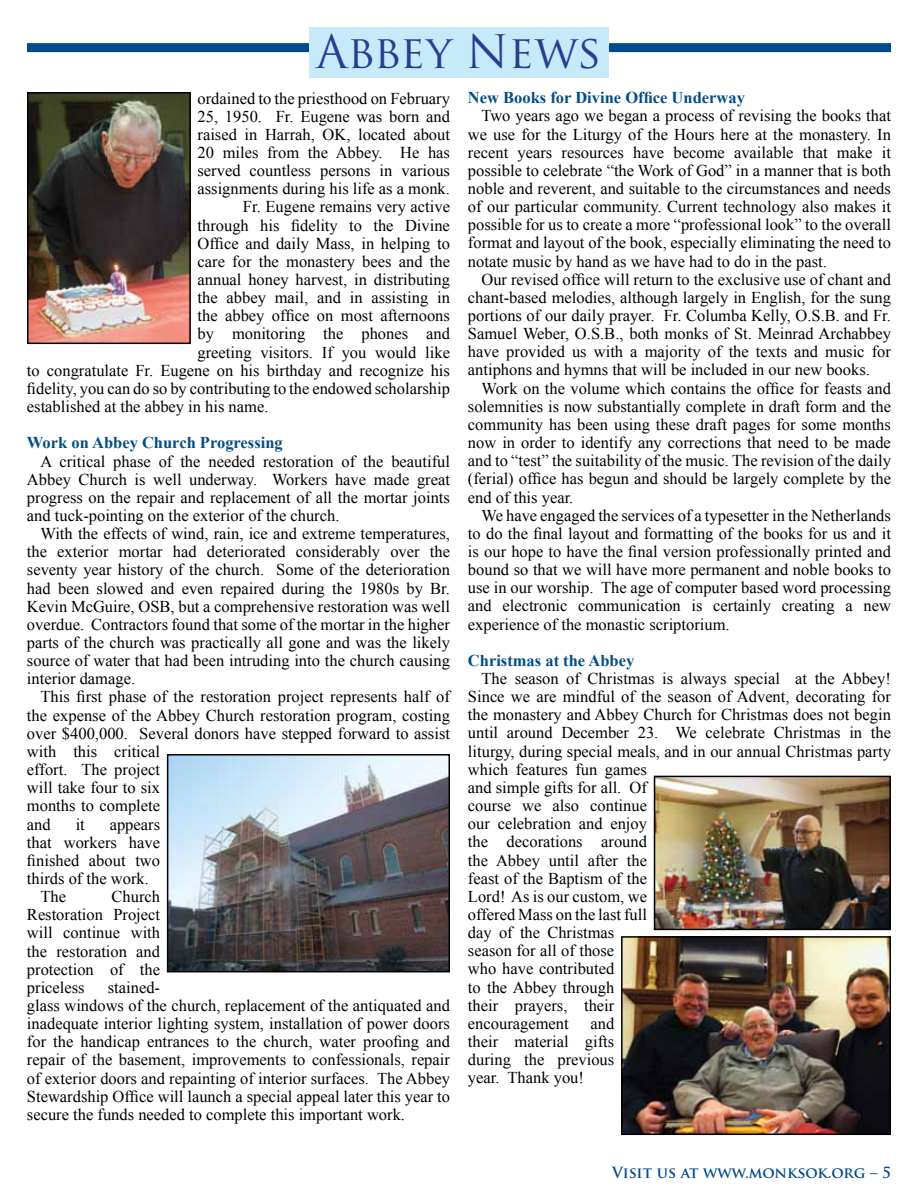
<style>
.page{position:relative;width:918px;height:1188px;background:#fff}
.page>*{position:absolute;margin:0;border:0;box-sizing:border-box;transform-origin:0 0}
.t1{font:45px "Trajan Pro";color:#25408f}
.t2{font:16.5px/18.1px "Times New Roman";color:#000;text-align:justify}
.t3{font:700 16.5px "Times New Roman";color:#004d87}
.t4{font:700 15px "Trajan Pro";letter-spacing:-.005em;color:#004b8d}
</style>
<div class="page">
<div style="left:27px;top:43px;width:864px;height:9px;background:#004b8d"></div>
<div style="left:309px;top:27px;width:300px;height:50px;background:#c7eafb"></div>
<img style="left:30px;top:95px;width:158px;height:246px">
<div style="left:27px;top:92px;width:164px;height:252px;border:2px solid #000"></div>
<img style="left:170px;top:757px;width:277px;height:212px">
<div style="left:167px;top:754px;width:283px;height:218px;border:2px solid #000"></div>
<img style="left:624px;top:939px;width:264px;height:193px">
<div style="left:621px;top:936px;width:270px;height:199px;border:2px solid #000"></div>
<img style="left:657px;top:779px;width:231px;height:148px">
<div style="left:654px;top:776px;width:237px;height:154px;border:2px solid #000"></div>
<h1 class="t1" style="left:316px;top:23px;width:287px">Abbey News</h1>
<p class="t2" style="left:198px;top:89px;width:254px">ordained to the priesthood on February</p>
<p class="t2" style="left:198px;top:107px;width:254px">25, 1950. Fr. Eugene was born and</p>
<p class="t2" style="left:198px;top:125px;width:254px">raised in Harrah, OK, located about</p>
<p class="t2" style="left:198px;top:143px;width:254px">20 miles from the Abbey. He has</p>
<p class="t2" style="left:198px;top:161px;width:254px">served countless persons in various</p>
<p class="t2" style="left:198px;top:179px;width:254px">assignments during his life as a monk.</p>
<p class="t2" style="left:243px;top:198px;width:209px">Fr. Eugene remains very active</p>
<p class="t2" style="left:198px;top:216px;width:254px">through his fidelity to the Divine</p>
<p class="t2" style="left:198px;top:234px;width:254px">Office and daily Mass, in helping to</p>
<p class="t2" style="left:198px;top:252px;width:254px">care for the monastery bees and the</p>
<p class="t2" style="left:198px;top:270px;width:254px">annual honey harvest, in distributing</p>
<p class="t2" style="left:198px;top:288px;width:254px">the abbey mail, and in assisting in</p>
<p class="t2" style="left:198px;top:306px;width:254px">the abbey office on most afternoons</p>
<p class="t2" style="left:198px;top:325px;width:254px">by monitoring the phones and</p>
<p class="t2" style="left:198px;top:343px;width:254px">greeting visitors. If you would like</p>
<p class="t2" style="left:27px;top:361px;width:424px">to congratulate Fr. Eugene on his birthday and recognize his</p>
<p class="t2" style="left:27px;top:379px;width:425px">fidelity, you can do so by contributing to the endowed scholarship</p>
<p class="t2" style="left:27px;top:397px;width:243px">established at the abbey in his name.</p>
<p class="t3" style="left:27px;top:431px;width:257px">Work on Abbey Church Progressing</p>
<p class="t2" style="left:27px;top:452px;width:425px;text-indent:13px">A critical phase of the needed restoration of the beautiful Abbey Church is well underway. Workers have made great progress on the repair and replacement of all the mortar joints and tuck-pointing on the exterior of the church.</p>
<p class="t2" style="left:27px;top:524px;width:425px;text-indent:13px">With the effects of wind, rain, ice and extreme temperatures, the exterior mortar had deteriorated considerably over the seventy year history of the church. Some of the deterioration had been slowed and even repaired during the 1980s by Br.<br>Kevin McGuire, OSB, but a comprehensive restoration was well overdue. Contractors found that some of the mortar in the higher parts of the church was practically all gone and was the likely source of water that had been intruding into the church causing interior damage.</p>
<p class="t2" style="left:27px;top:688px;width:425px;text-align:left;text-indent:13px">This first phase of the restoration project represents half of the expense of the Abbey Church restoration program, costing over $400,000. Several donors have stepped forward to assist with this critical<br>effort. The project<br>will take four to six<br>months to complete<br>and</p>
<p class="t3" style="left:468px;top:86px;width:278px">New Books for Divine Office Underway</p>
<p class="t2" style="left:468px;top:107px;width:425px;text-indent:13px">Two years ago we began a process of revising the books that we use for the Liturgy of the Hours here at the monastery. In recent years resources have become available that make it possible to celebrate “the Work of God” in a manner that is both noble and reverent, and suitable to the circumstances and needs of our particular community. Current technology also makes it possible for us to create a more “professional look” to the overall format and layout of the book, especially eliminating the need to notate music by hand as we have had to do in the past.</p>
<p class="t2" style="left:468px;top:270px;width:425px;text-indent:13px">Our revised office will return to the exclusive use of chant and chant-based melodies, although largely in English, for the sung portions of our daily prayer. Fr. Columba Kelly, O.S.B. and Fr.<br>Samuel Weber, O.S.B., both monks of St. Meinrad Archabbey have provided us with a majority of the texts and music for antiphons and hymns that will be included in our new books.</p>
<p class="t2" style="left:468px;top:379px;width:425px;text-indent:13px">Work on the volume which contains the office for feasts and solemnities is now substantially complete in draft form and the community has been using these draft pages for some months now in order to identify any corrections that need to be made and to “test” the suitability of the music. The revision of the daily (ferial) office has begun and should be largely complete by the end of this year.</p>
<p class="t2" style="left:468px;top:506px;width:425px;text-indent:13px">We have engaged the services of a typesetter in the Netherlands to do the final layout and formatting of the books for us and it is our hope to have the final version professionally printed and bound so that we will have more permanent and noble books to use in our worship. The age of computer based word processing and electronic communication is certainly creating a new experience of the monastic scriptorium.</p>
<p class="t3" style="left:468px;top:649px;width:168px">Christmas at the Abbey</p>
<p class="t2" style="left:468px;top:669px;width:425px;text-align:left;text-indent:13px">The season of Christmas is always special at the Abbey!<br>Since we are mindful of the season of Advent, decorating for the monastery and Abbey Church for Christmas does not begin until around December 23. We celebrate Christmas in the liturgy, during special meals, and in our annual Christmas party which features fun games<br>and simple gifts for all. Of<br>course we also continue<br>our celebration and enjoy<br>the decorations around<br>the Abbey until after the<br>feast of the Baptism of the<br>Lord! As is our custom, we<br>offered Mass on the last full<br>day of the Christmas<br>season for all of those<br>who have contributed<br>to the Abbey through<br>their prayers, their<br>encouragement</p>
<p class="t2" style="left:76px;top:815px;width:11px">it</p>
<p class="t2" style="left:110px;top:815px;width:52px">appears</p>
<p class="t2" style="left:27px;top:833px;width:135px">that workers have</p>
<p class="t2" style="left:27px;top:851px;width:135px">finished about two</p>
<p class="t2" style="left:27px;top:869px;width:123px">thirds of the work.</p>
<p class="t2" style="left:40px;top:887px;width:27px">The</p>
<p class="t2" style="left:27px;top:887px;width:135px;text-indent:85px">Church Restoration Project will continue with the restoration and protection of the priceless</p>
<p class="t2" style="left:27px;top:978px;width:425px;text-align:left;text-indent:81px">stained-<br>glass windows of the church, replacement of the antiquated and inadequate interior lighting system, installation of power doors for the handicap entrances to the church, water proofing and repair of the basement, improvements to confessionals, repair of exterior doors and repainting of interior surfaces. The Abbey Stewardship Office will launch a special appeal later this year to secure the funds needed to complete this important work.</p>
<p class="t2" style="left:468px;top:1014px;width:148px;text-indent:122px">and their material gifts during the previous year. Thank you!</p>
<p class="t4" style="left:612px;top:1163px;width:280px">Visit us at www.monksok.org – 5</p>
</div>
